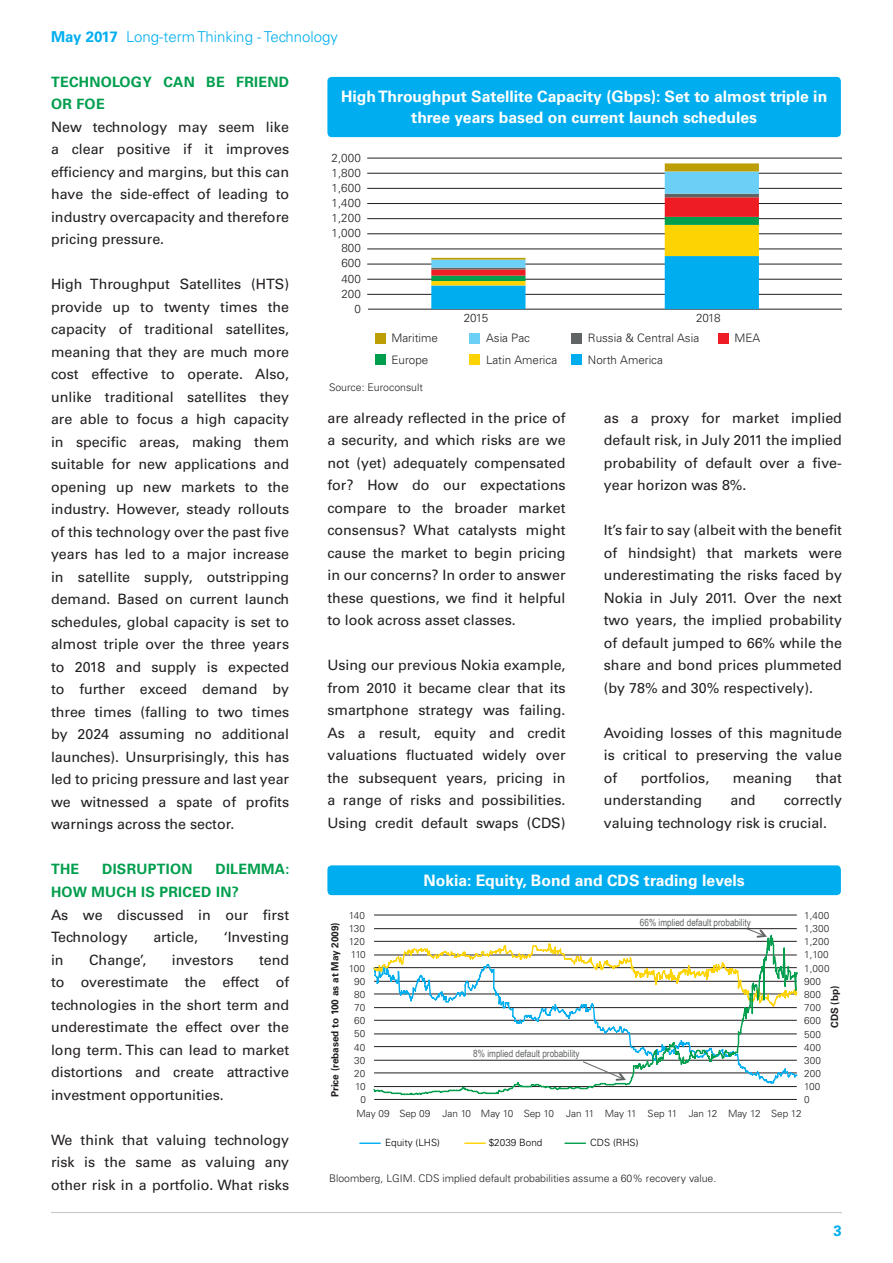
<style>
.page{position:relative;width:893px;height:1263px;background:#fff}
.page>*{position:absolute;margin:0;border:0;box-sizing:border-box;transform-origin:0 0}
.t1{font:700 15.75px/21px "Univers LT Std";color:#fff;text-align:center}
.t2{font:300 15px "Univers";color:#00aeef}
.t3{font:700 15px "Univers LT Std";color:#00aeef}
.t4{font:14.25px/22.5px "Univers LT Std";color:#231f20;text-align:justify}
.t5{font:700 14.25px/22.5px "Univers LT Std";letter-spacing:.02em;color:#009e4d}
.t6{font:300 11.7px "Univers";color:#231f20}
.t7{font:300 10.5px "Univers";color:#231f20}
.t8{font:300 10.05px "Univers";color:#231f20}
.t9{font:10.05px "Arial Narrow";color:#616465}
.t10{font:700 10.05px "Univers";color:#231f20}
.t11{font:300 10.05px "Univers";color:#000001}
.s1{font-family:"Univers LT Std";font-weight:700}
</style>
<div class="page">
<hr style="left:51px;top:1212px;width:791px;height:1px;background:#c7c8ca">
<div style="left:327px;top:77px;width:514px;height:60px;background:#00aeef;border-radius:4px"></div>
<hr style="left:368px;top:309px;width:474px;height:1px;background:#231f20">
<hr style="left:367px;top:294px;width:475px;height:1px;background:#231f20">
<hr style="left:367px;top:279px;width:475px;height:1px;background:#231f20">
<hr style="left:367px;top:264px;width:475px;height:1px;background:#231f20">
<hr style="left:367px;top:249px;width:475px;height:1px;background:#231f20">
<hr style="left:367px;top:234px;width:475px;height:1px;background:#231f20">
<hr style="left:367px;top:218px;width:475px;height:1px;background:#231f20">
<hr style="left:367px;top:203px;width:475px;height:1px;background:#231f20">
<hr style="left:367px;top:188px;width:475px;height:1px;background:#231f20">
<hr style="left:367px;top:173px;width:475px;height:1px;background:#231f20">
<hr style="left:367px;top:158px;width:475px;height:1px;background:#231f20">
<svg style="left:431px;top:163px;width:328px;height:146px"></svg>
<div style="left:571px;top:354px;width:11px;height:11px;background:#00aeef"></div>
<div style="left:469px;top:354px;width:11px;height:11px;background:#fed304"></div>
<div style="left:375px;top:354px;width:11px;height:11px;background:#009e4d"></div>
<div style="left:718px;top:333px;width:11px;height:11px;background:#ee1d23"></div>
<div style="left:571px;top:333px;width:11px;height:11px;background:#616465"></div>
<div style="left:470px;top:333px;width:10px;height:11px;background:#6bcff6"></div>
<div style="left:375px;top:333px;width:11px;height:11px;background:#bd9e04"></div>
<div style="left:327px;top:865px;width:514px;height:30px;background:#00aeef;border-radius:4px"></div>
<hr style="left:374px;top:915px;width:423px;height:1px;background:#231f20">
<hr style="left:374px;top:1099px;width:423px;height:1px;background:#231f20">
<svg style="left:373px;top:1008px;width:425px;height:88px"></svg>
<hr style="left:360px;top:1142px;width:20px;height:2px;background:#00aeef">
<hr style="left:465px;top:1142px;width:20px;height:2px;background:#fed304">
<hr style="left:565px;top:1142px;width:20px;height:2px;background:#009e4d">
<svg style="left:582px;top:1060px;width:44px;height:21px"></svg>
<svg style="left:373px;top:928px;width:425px;height:80px"></svg>
<p class="t2" style="left:51px;top:27px;width:288px"><span class="s1">May 2017</span> Long-term Thinking - Technology</p>
<p class="t5" style="left:51px;top:71px;width:240px">TECHNOLOGY CAN BE FRIEND<br>OR FOE</p>
<p class="t4" style="left:51px;top:116px;width:240px">New technology may seem like a clear positive if it improves efficiency and margins, but this can have the side-effect of leading to industry overcapacity and therefore pricing pressure.</p>
<p class="t4" style="left:51px;top:273px;width:240px">High Throughput Satellites (HTS) provide up to twenty times the capacity of traditional satellites, meaning that they are much more cost effective to operate. Also, unlike traditional satellites they are able to focus a high capacity in specific areas, making them suitable for new applications and opening up new markets to the industry. However, steady rollouts of this technology over the past five years has led to a major increase in satellite supply, outstripping demand. Based on current launch schedules, global capacity is set to almost triple over the three years to 2018 and supply is expected to further exceed demand by three times (falling to two times by 2024 assuming no additional launches). Unsurprisingly, this has led to pricing pressure and last year we witnessed a spate of profits warnings across the sector.</p>
<p class="t5" style="left:51px;top:858px;width:30px">THE</p>
<p class="t5" style="left:102px;top:858px;width:92px">DISRUPTION</p>
<p class="t1" style="left:341px;top:86px;width:488px">High Throughput Satellite Capacity (Gbps): Set to almost triple in three years based on current launch schedules</p>
<p class="t6" style="left:332px;top:151px;width:31px">2,000</p>
<p class="t6" style="left:332px;top:166px;width:31px">1,800</p>
<p class="t6" style="left:332px;top:181px;width:31px">1,600</p>
<p class="t6" style="left:332px;top:196px;width:31px">1,400</p>
<p class="t6" style="left:332px;top:211px;width:31px">1,200</p>
<p class="t6" style="left:332px;top:226px;width:31px">1,000</p>
<p class="t6" style="left:341px;top:241px;width:21px">800</p>
<p class="t6" style="left:341px;top:256px;width:21px">600</p>
<p class="t6" style="left:341px;top:271px;width:21px">400</p>
<p class="t6" style="left:341px;top:286px;width:21px">200</p>
<p class="t6" style="left:354px;top:301px;width:8px">0</p>
<p class="t6" style="left:464px;top:311px;width:26px">2015</p>
<p class="t6" style="left:696px;top:311px;width:26px">2018</p>
<p class="t6" style="left:391px;top:331px;width:48px">Maritime</p>
<p class="t6" style="left:486px;top:331px;width:45px">Asia Pac</p>
<p class="t6" style="left:588px;top:331px;width:113px">Russia &amp; Central Asia</p>
<p class="t6" style="left:734px;top:331px;width:27px">MEA</p>
<p class="t6" style="left:391px;top:352px;width:38px">Europe</p>
<p class="t6" style="left:486px;top:352px;width:73px">Latin America</p>
<p class="t6" style="left:588px;top:352px;width:77px">North America</p>
<p class="t7" style="left:329px;top:381px;width:95px">Source: Euroconsult</p>
<p class="t4" style="left:327px;top:407px;width:240px">are already reflected in the price of a security, and which risks are we not (yet) adequately compensated for? How do our expectations compare to the broader market consensus? What catalysts might cause the market to begin pricing in our concerns? In order to answer these questions, we find it helpful to look across asset classes.</p>
<p class="t4" style="left:327px;top:654px;width:240px">Using our previous Nokia example, from 2010 it became clear that its smartphone strategy was failing.<br>As a result, equity and credit valuations fluctuated widely over the subsequent years, pricing in a range of risks and possibilities.<br>Using credit default swaps (CDS)</p>
<p class="t4" style="left:604px;top:407px;width:240px">as a proxy for market implied default risk, in July 2011 the implied probability of default over a five&shy;year horizon was 8%.</p>
<p class="t4" style="left:604px;top:519px;width:240px">It’s fair to say (albeit with the benefit of hindsight) that markets were underestimating the risks faced by Nokia in July 2011. Over the next two years, the implied probability of default jumped to 66% while the share and bond prices plummeted (by 78% and 30% respectively).</p>
<p class="t4" style="left:604px;top:722px;width:240px">Avoiding losses of this magnitude is critical to preserving the value of</p>
<p class="t4" style="left:641px;top:767px;width:70px">portfolios,</p>
<p class="t4" style="left:733px;top:767px;width:61px">meaning</p>
<p class="t4" style="left:816px;top:767px;width:28px">that</p>
<p class="t4" style="left:604px;top:789px;width:100px">understanding</p>
<p class="t4" style="left:730px;top:789px;width:27px">and</p>
<p class="t4" style="left:604px;top:789px;width:240px;text-indent:180px">correctly valuing technology risk is crucial.</p>
<p class="t5" style="left:51px;top:858px;width:240px;text-indent:164px">DILEMMA:<br>HOW MUCH IS PRICED IN?</p>
<p class="t4" style="left:51px;top:903px;width:240px">As we discussed in our first<br>Technology</p>
<p class="t1" style="left:423px;top:870px;width:323px">Nokia: Equity, Bond and CDS trading levels</p>
<p class="t8" style="left:349px;top:909px;width:18px">140</p>
<p class="t8" style="left:804px;top:909px;width:27px">1,400</p>
<p class="t9" style="left:640px;top:915px;width:112px">66% implied default probability</p>
<p class="t10" style="left:329px;top:1097px;width:176px;rotate:-90deg">Price (rebased to 100 as at May 2009)</p>
<p class="t8" style="left:349px;top:922px;width:18px">130</p>
<p class="t8" style="left:804px;top:922px;width:27px">1,300</p>
<p class="t4" style="left:153px;top:926px;width:46px">article,</p>
<p class="t4" style="left:224px;top:926px;width:67px">‘Investing</p>
<p class="t8" style="left:349px;top:936px;width:18px">120</p>
<p class="t8" style="left:804px;top:936px;width:27px">1,200</p>
<p class="t8" style="left:351px;top:949px;width:16px">110</p>
<p class="t8" style="left:804px;top:949px;width:26px">1,100</p>
<p class="t4" style="left:51px;top:948px;width:14px">in</p>
<p class="t4" style="left:89px;top:948px;width:59px">Change’,</p>
<p class="t4" style="left:172px;top:948px;width:63px">investors</p>
<p class="t4" style="left:51px;top:948px;width:240px;text-indent:208px">tend to overestimate the effect of technologies in the short term and underestimate the effect over the long term. This can lead to market distortions and create attractive investment opportunities.</p>
<p class="t4" style="left:51px;top:1128px;width:240px">We think that valuing technology risk is the same as valuing any other risk in a portfolio. What risks</p>
<p class="t8" style="left:349px;top:962px;width:18px">100</p>
<p class="t8" style="left:804px;top:962px;width:27px">1,000</p>
<p class="t8" style="left:354px;top:975px;width:13px">90</p>
<p class="t8" style="left:804px;top:975px;width:18px">900</p>
<p class="t10" style="left:829px;top:1028px;width:44px;rotate:-90deg">CDS (bp)</p>
<p class="t8" style="left:354px;top:988px;width:13px">80</p>
<p class="t8" style="left:804px;top:988px;width:18px">800</p>
<p class="t8" style="left:354px;top:1001px;width:13px">70</p>
<p class="t8" style="left:804px;top:1001px;width:18px">700</p>
<p class="t8" style="left:354px;top:1015px;width:13px">60</p>
<p class="t8" style="left:804px;top:1015px;width:18px">600</p>
<p class="t8" style="left:354px;top:1028px;width:13px">50</p>
<p class="t8" style="left:804px;top:1028px;width:18px">500</p>
<p class="t8" style="left:354px;top:1041px;width:13px">40</p>
<p class="t8" style="left:804px;top:1041px;width:18px">400</p>
<p class="t9" style="left:473px;top:1045px;width:108px">8% implied default probability</p>
<p class="t8" style="left:354px;top:1054px;width:13px">30</p>
<p class="t8" style="left:804px;top:1054px;width:18px">300</p>
<p class="t8" style="left:354px;top:1067px;width:13px">20</p>
<p class="t8" style="left:804px;top:1067px;width:18px">200</p>
<p class="t8" style="left:355px;top:1080px;width:12px">10</p>
<p class="t8" style="left:804px;top:1080px;width:18px">100</p>
<p class="t8" style="left:360px;top:1094px;width:7px">0</p>
<p class="t8" style="left:804px;top:1094px;width:7px">0</p>
<p class="t8" style="left:356px;top:1107px;width:447px">May 09 Sep 09 Jan 10 May 10 Sep 10 Jan 11 May 11 Sep 11 Jan 12 May 12 Sep 12</p>
<p class="t11" style="left:385px;top:1136px;width:56px">Equity (LHS)</p>
<p class="t11" style="left:489px;top:1136px;width:55px">$2039 Bond</p>
<p class="t11" style="left:590px;top:1136px;width:50px">CDS (RHS)</p>
<p class="t7" style="left:329px;top:1172px;width:389px">Bloomberg, LGIM. CDS implied default probabilities assume a 60% recovery value.</p>
<p class="t3" style="left:834px;top:1221px;width:10px">3</p>
</div>
